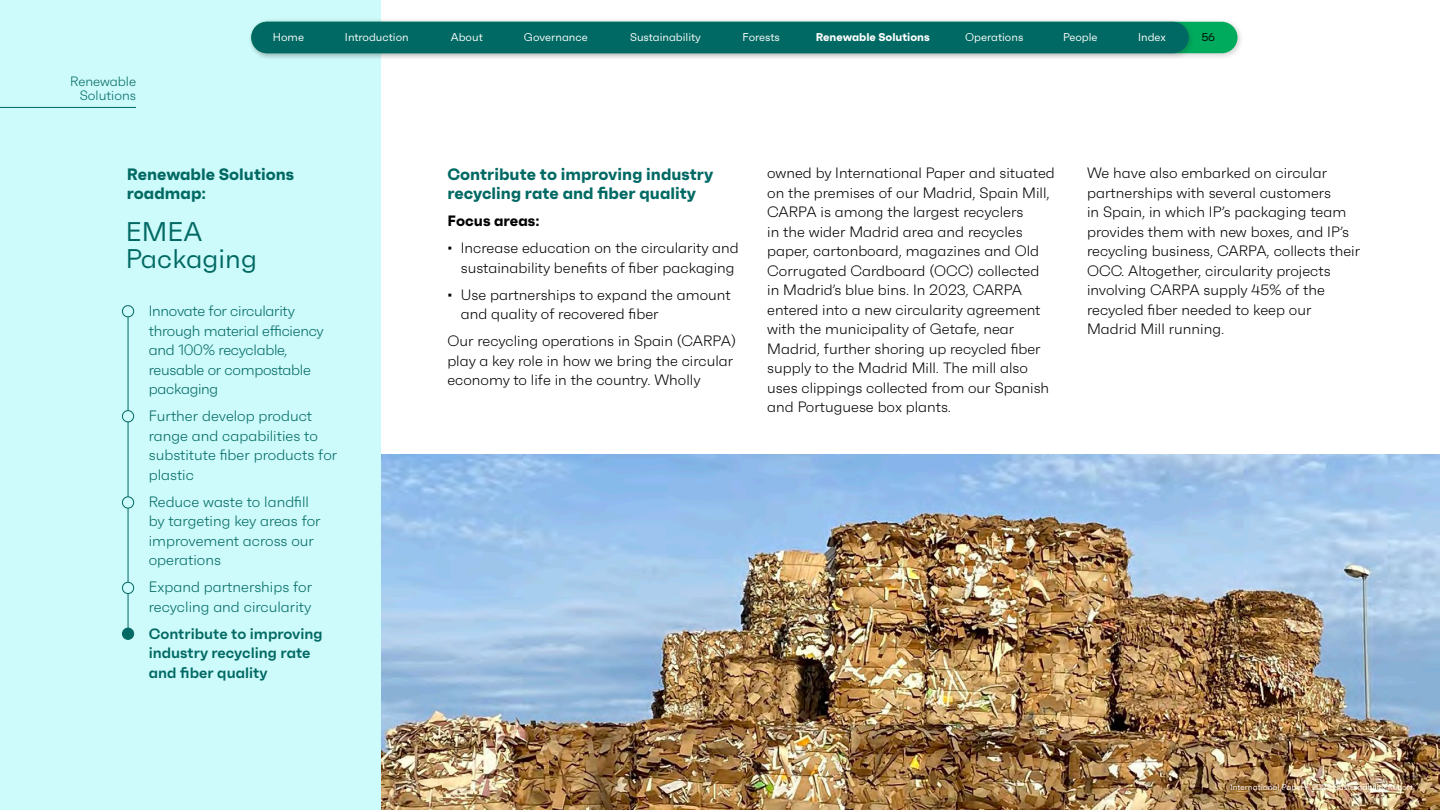
<style>
.page{position:relative;width:1440px;height:810px;background:#fff}
.page>*{position:absolute;margin:0;border:0;box-sizing:border-box;transform-origin:0 0}
.t1{font:27px/27px "Faktum";color:#006963}
.t2{font:700 16.5px/19.5px "Faktum";color:#006963}
.t3{font:300 15px/19.5px "Faktum";color:#000}
.t4{font:300 15px/19.5px "Faktum";color:#006963}
.t5{font:300 15px/19.5px "Faktum";letter-spacing:-.02em;color:#006963}
.t6{font:600 15px/19.5px "Faktum";color:#006963}
.t7{font:700 15px "Faktum";color:#000}
.t8{font:300 13.5px/14.2px "Faktum";color:#006963;text-align:right}
.t9{font:11.25px "Faktum";color:#fff}
.t10{font:700 11.25px "Faktum";color:#fff}
.t11{font:11.25px "Faktum";color:#000}
.t12{font:8.25px "Faktum";color:#fff}
</style>
<div class="page">
<img style="left:381px;top:454px;width:1059px;height:356px">
<div style="left:0;top:0;width:381px;height:810px;background:#cdfafa"></div>
<div style="left:251px;top:22px;width:987px;height:31px;background:#00ab5e;border-radius:16px"></div>
<div style="left:248px;top:18px;width:947px;height:42px;background:#231f20;opacity:.2"></div>
<div style="left:251px;top:22px;width:938px;height:31px;background:#006963;border-radius:16px"></div>
<hr style="left:128px;top:310px;width:1px;height:325px;background:#006963">
<div style="left:122px;top:306px;width:12px;height:11px;background:#cdfafa;border-radius:50%"></div>
<div style="left:122px;top:305px;width:12px;height:12px;border:1px solid #006963;border-radius:50%"></div>
<div style="left:122px;top:497px;width:12px;height:11px;background:#cdfafa;border-radius:50%"></div>
<div style="left:122px;top:496px;width:12px;height:12px;border:1px solid #006963;border-radius:50%"></div>
<div style="left:122px;top:411px;width:12px;height:11px;background:#cdfafa;border-radius:50%"></div>
<div style="left:122px;top:410px;width:12px;height:12px;border:1px solid #006963;border-radius:50%"></div>
<div style="left:122px;top:582px;width:12px;height:12px;background:#cdfafa;border-radius:50%"></div>
<div style="left:122px;top:582px;width:12px;height:12px;border:1px solid #006963;border-radius:50%"></div>
<div style="left:122px;top:628px;width:12px;height:11px;background:#006963;border-radius:50%"></div>
<div style="left:122px;top:628px;width:12px;height:12px;border:1px solid #006963;border-radius:50%"></div>
<hr style="left:0;top:107px;width:136px;height:1px;background:#006963">
<p class="t8" style="left:70px;top:74px;width:67px">Renewable<br>Solutions</p>
<p class="t9" style="left:273px;top:31px;width:33px">Home</p>
<p class="t9" style="left:345px;top:31px;width:65px">Introduction</p>
<p class="t9" style="left:451px;top:31px;width:33px">About</p>
<p class="t9" style="left:524px;top:31px;width:65px">Governance</p>
<p class="t9" style="left:630px;top:31px;width:72px">Sustainability</p>
<p class="t9" style="left:742px;top:31px;width:39px">Forests</p>
<p class="t10" style="left:816px;top:30px;width:116px">Renewable Solutions</p>
<p class="t9" style="left:965px;top:31px;width:60px">Operations</p>
<p class="t9" style="left:1063px;top:31px;width:36px">People</p>
<p class="t9" style="left:1138px;top:31px;width:29px">Index</p>
<p class="t11" style="left:1202px;top:31px;width:15px">56</p>
<p class="t2" style="left:127px;top:164px;width:169px">Renewable Solutions roadmap:</p>
<h1 class="t1" style="left:126px;top:218px;width:133px">EMEA<br>Packaging</h1>
<p class="t5" style="left:149px;top:301px;width:177px">Innovate for circularity through material efficiency and 100% recyclable, reusable or compostable packaging</p>
<p class="t4" style="left:149px;top:406px;width:190px">Further develop product range and capabilities to substitute fiber products for plastic</p>
<p class="t4" style="left:149px;top:492px;width:174px">Reduce waste to landfill by targeting key areas for improvement across our operations</p>
<p class="t4" style="left:149px;top:577px;width:165px">Expand partnerships for recycling and circularity</p>
<p class="t6" style="left:149px;top:624px;width:175px">Contribute to improving industry recycling rate and fiber quality</p>
<p class="t2" style="left:447px;top:164px;width:268px">Contribute to improving industry recycling rate and fiber quality</p>
<p class="t7" style="left:447px;top:211px;width:94px">Focus areas:</p>
<p class="t3" style="left:447px;top:238px;width:293px;text-align:right">• Increase education on the circularity and sustainability benefits of fiber packaging</p>
<p class="t3" style="left:461px;top:285px;width:271px;text-indent:-14px">• Use partnerships to expand the amount and quality of recovered fiber</p>
<p class="t3" style="left:447px;top:331px;width:290px">Our recycling operations in Spain (CARPA) play a key role in how we bring the circular economy to life in the country. Wholly</p>
<p class="t3" style="left:767px;top:163px;width:289px">owned by International Paper and situated on the premises of our Madrid, Spain Mill, CARPA is among the largest recyclers<br>in the wider Madrid area and recycles paper, cartonboard, magazines and Old Corrugated Cardboard (OCC) collected in Madrid’s blue bins. In 2023, CARPA entered into a new circularity agreement with the municipality of Getafe, near Madrid, further shoring up recycled fiber supply to the Madrid Mill. The mill also uses clippings collected from our Spanish and Portuguese box plants.</p>
<p class="t3" style="left:1087px;top:163px;width:275px">We have also embarked on circular partnerships with several customers<br>in Spain, in which IP’s packaging team provides them with new boxes, and IP’s recycling business, CARPA, collects their OCC. Altogether, circularity projects involving CARPA supply 45% of the recycled fiber needed to keep our Madrid Mill running.</p>
<p class="t12" style="left:1230px;top:783px;width:184px">International Paper - 2023 Sustainability Report</p>
</div>
